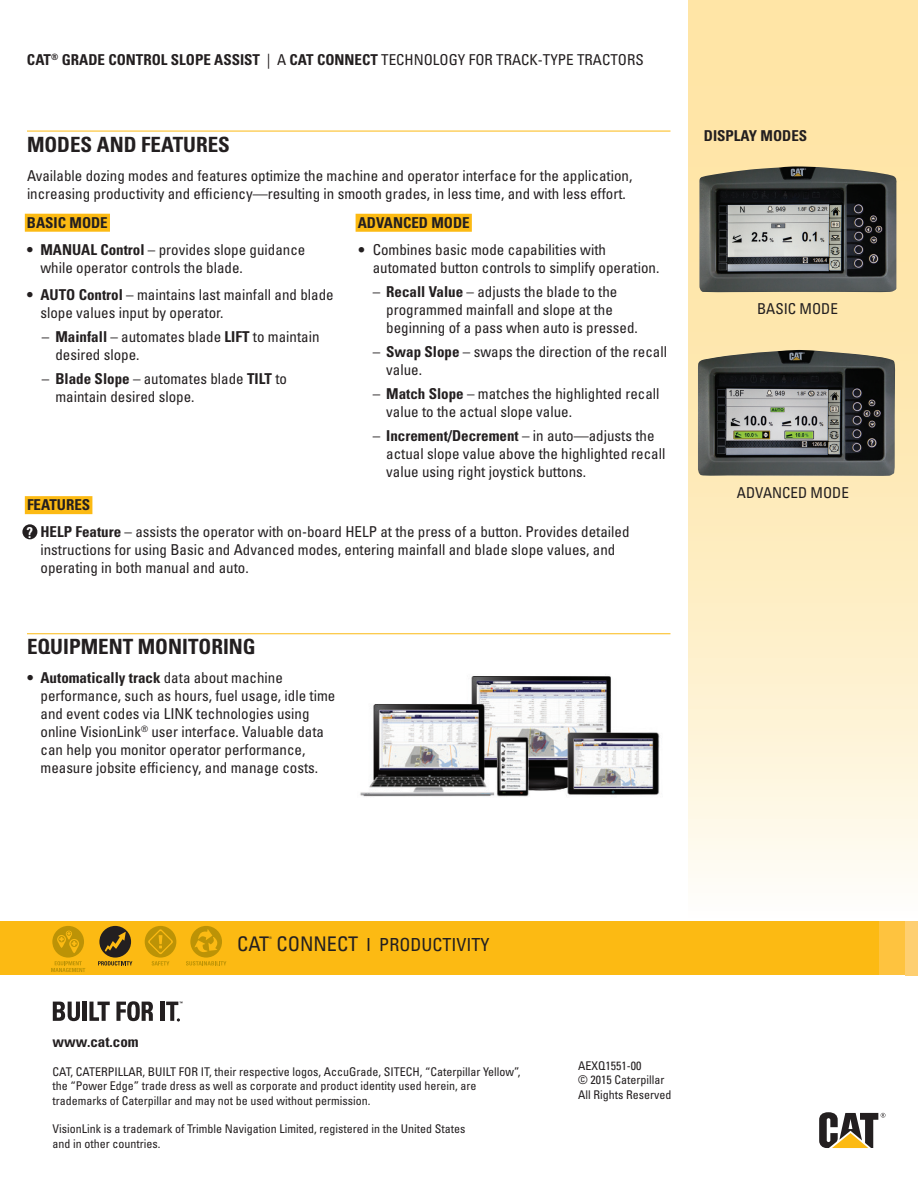
<style>
.page{position:relative;width:918px;height:1188px;background:#fff}
.page>*{position:absolute;margin:0;border:0;box-sizing:border-box;transform-origin:0 0}
.t1{font:700 condensed 21px "Univers";color:#231f20}
.t2{font:condensed 20.1px "Univers";color:#231f20}
.t3{font:condensed 18px "Univers";color:#231f20}
.t4{font:condensed 15px/18px "Univers";color:#231f20}
.t5{font:700 condensed 15px "Univers";color:#231f20}
.t6{font:700 condensed 15px "Univers";color:#fff}
.t7{font:condensed 12px/14.4px "Univers";color:#231f20}
.t8{font:condensed 3.45px "Univers";color:#231f20}
.s1{font-weight:400}
.s2{font-weight:700}
.s3{font-family:"Univers Condensed";font-weight:500;font-stretch:normal}
.s4{font-size:20.1px}
</style>
<div class="page">
<svg style="left:819px;top:1112px;width:66px;height:36px"></svg>
<svg style="left:688px;top:0;width:230px;height:878px;background:#feedc1"></svg>
<svg style="left:53px;top:1002px;width:27px;height:19px"></svg>
<hr style="left:83px;top:1002px;width:4px;height:19px;background:#231f20">
<svg style="left:89px;top:1002px;width:21px;height:19px"></svg>
<svg style="left:116px;top:1001px;width:37px;height:20px"></svg>
<hr style="left:161px;top:1002px;width:4px;height:19px;background:#231f20">
<svg style="left:166px;top:1002px;width:17px;height:20px"></svg>
<img style="left:360px;top:676px;width:300px;height:121px">
<hr style="left:27px;top:131px;width:643px;height:1px;background:#fcba13">
<hr style="left:27px;top:633px;width:643px;height:1px;background:#fcba13">
<div style="left:879px;top:921px;width:27px;height:54px;background:#fec33f"></div>
<div style="left:906px;top:921px;width:12px;height:54px;background:#fecf71"></div>
<div style="left:0;top:921px;width:879px;height:54px;background:#fcba13"></div>
<svg style="left:98px;top:926px;width:34px;height:40px"></svg>
<svg style="left:145px;top:926px;width:31px;height:40px"></svg>
<svg style="left:51px;top:926px;width:34px;height:46px"></svg>
<svg style="left:186px;top:926px;width:40px;height:40px"></svg>
<div style="left:25px;top:214px;width:85px;height:18px;background:#fcba13"></div>
<div style="left:356px;top:214px;width:116px;height:18px;background:#fcba13"></div>
<div style="left:25px;top:496px;width:67px;height:18px;background:#fcba13"></div>
<div style="left:22px;top:524px;width:15px;height:15px;background:#231f20;border-radius:50%"></div>
<img style="left:699px;top:166px;width:199px;height:126px">
<img style="left:698px;top:350px;width:197px;height:126px">
<p class="t5" style="left:27px;top:51px;width:618px">CAT<sup>®</sup> GRADE CONTROL SLOPE ASSIST <span class="s1">| A</span> CAT CONNECT <span class="s1">TECHNOLOGY FOR TRACK-TYPE TRACTORS</span></p>
<h1 class="t1" style="left:27px;top:131px;width:204px">MODES AND FEATURES</h1>
<p class="t4" style="left:27px;top:166px;width:607px">Available dozing modes and features optimize the machine and operator interface for the application, increasing productivity and efficiency—resulting in smooth grades, in less time, and with less effort.</p>
<p class="t5" style="left:27px;top:213px;width:82px">BASIC MODE</p>
<p class="t4" style="left:40px;top:240px;width:266px;text-indent:-14px"><span class="s2">• MANUAL Control</span> – provides slope guidance while operator controls the blade.</p>
<p class="t4" style="left:40px;top:285px;width:295px;text-indent:-14px"><span class="s2">• AUTO Control</span> – maintains last mainfall and blade slope values input by operator.</p>
<p class="t4" style="left:55px;top:327px;width:266px;text-indent:-13px">– <span class="s2">Mainfall</span> – automates blade <span class="s2">LIFT</span> to maintain desired slope.</p>
<p class="t4" style="left:55px;top:369px;width:233px;text-indent:-13px">– <span class="s2">Blade Slope</span> – automates blade <span class="s2">TILT</span> to maintain desired slope.</p>
<p class="t5" style="left:358px;top:213px;width:113px">ADVANCED MODE</p>
<p class="t4" style="left:373px;top:240px;width:288px;text-indent:-15px"><span class="s3">•</span> Combines basic mode capabilities with automated button controls to simplify operation.</p>
<p class="t4" style="left:386px;top:282px;width:253px;text-indent:-14px">– <span class="s2">Recall Value</span> – adjusts the blade to the programmed mainfall and slope at the beginning of a pass when auto is pressed.</p>
<p class="t4" style="left:386px;top:342px;width:282px;text-indent:-14px">– <span class="s2">Swap Slope</span> – swaps the direction of the recall value.</p>
<p class="t4" style="left:386px;top:384px;width:275px;text-indent:-14px">– <span class="s2">Match Slope</span> – matches the highlighted recall value to the actual slope value.</p>
<p class="t4" style="left:386px;top:426px;width:281px;text-indent:-14px">– <span class="s2">Increment/Decrement</span> – in auto—adjusts the actual slope value above the highlighted recall value using right joystick buttons.</p>
<p class="t5" style="left:27px;top:496px;width:65px">FEATURES</p>
<p class="t4" style="left:40px;top:523px;width:591px;text-indent:-14px"><span class="s2">• HELP Feature</span> – assists the operator with on-board HELP at the press of a button. Provides detailed instructions for using Basic and Advanced modes, entering mainfall and blade slope values, and operating in both manual and auto.</p>
<p class="t6" style="left:26px;top:523px;width:8px">?</p>
<h1 class="t1" style="left:27px;top:634px;width:230px">EQUIPMENT MONITORING</h1>
<p class="t4" style="left:40px;top:669px;width:296px;text-indent:-14px"><span class="s2">• Automatically track</span> data about machine performance, such as hours, fuel usage, idle time and event codes via LINK technologies using online VisionLink<sup>®</sup> user interface. Valuable data can help you monitor operator performance, measure jobsite efficiency, and manage costs.</p>
<p class="t5" style="left:704px;top:126px;width:105px">DISPLAY MODES</p>
<p class="t4" style="left:757px;top:299px;width:82px">BASIC MODE</p>
<p class="t4" style="left:737px;top:483px;width:113px">ADVANCED MODE</p>
<h2 class="t2" style="left:237px;top:931px;width:34px">CAT</h2>
<p class="t8" style="left:269px;top:936px;width:4px">®</p>
<p class="t3" style="left:277px;top:933px;width:214px"><span class="s4">CONNECT</span> I PRODUCTIVITY</p>
<p class="t5" style="left:53px;top:1032px;width:88px">www.cat.com</p>
<p class="t7" style="left:53px;top:1064px;width:469px">CAT, CATERPILLAR, BUILT FOR IT, their respective logos, AccuGrade, SITECH, “Caterpillar Yellow”, the “Power Edge” trade dress as well as corporate and product identity used herein, are trademarks of Caterpillar and may not be used without permission.</p>
<p class="t7" style="left:53px;top:1122px;width:414px">VisionLink is a trademark of Trimble Navigation Limited, registered in the United States and in other countries.</p>
<p class="t7" style="left:578px;top:1058px;width:95px">AEXQ1551-00<br>© 2015 Caterpillar<br>All Rights Reserved</p>
</div>
